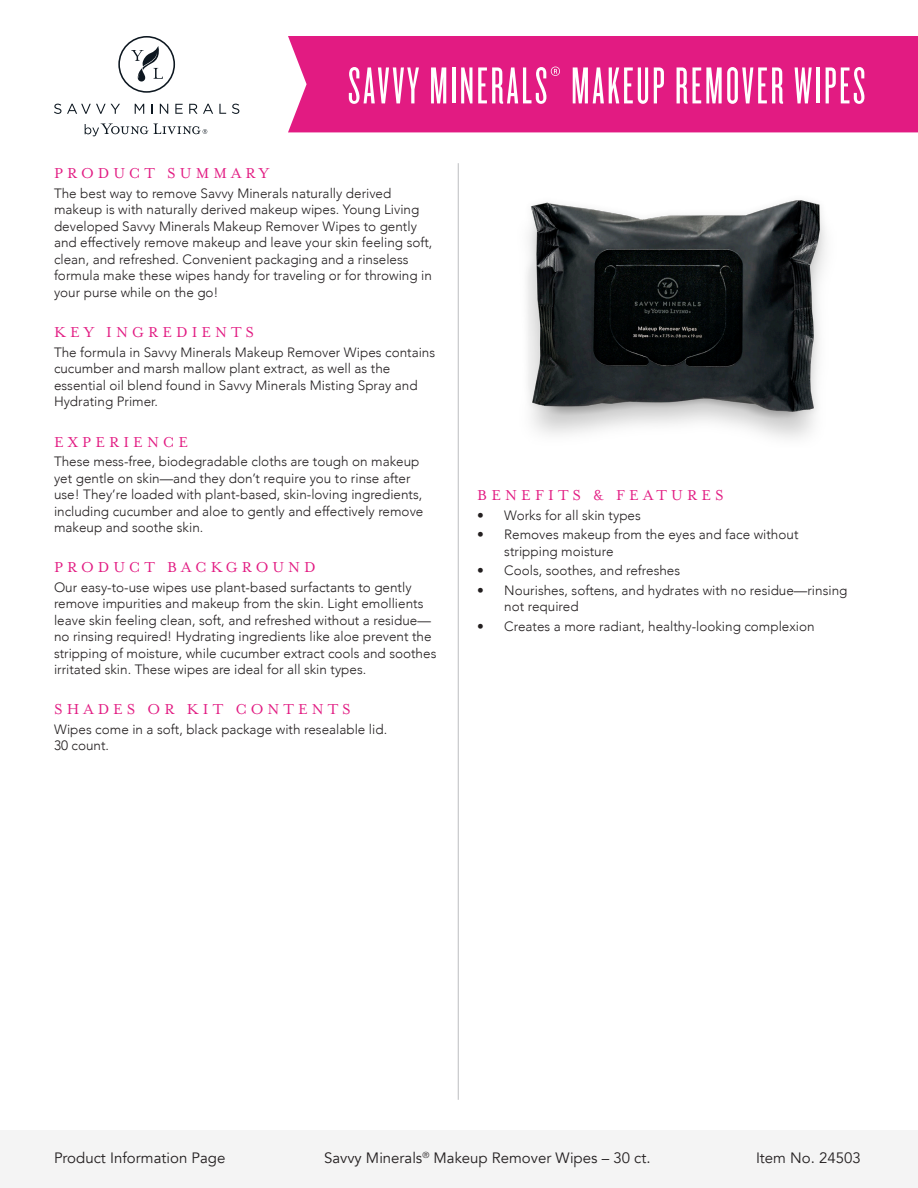
<style>
.page{position:relative;width:918px;height:1188px;background:#fff}
.page>*{position:absolute;margin:0;border:0;box-sizing:border-box;transform-origin:0 0}
.t1{font:54px "Knockout 26 Junior Flywght";letter-spacing:.05em;color:#fff}
.t2{font:16.5px "Mrs Eaves OT";letter-spacing:.25em;color:#e21b82}
.t3{font:15px "Avenir";color:#231f20}
.t4{font:300 13.5px/16.5px "Avenir";color:#231f20}
</style>
<div class="page">
<div style="left:288px;top:36px;width:630px;height:96px;background:#e21b82"></div>
<div style="left:0;top:1130px;width:918px;height:58px;background:#f4f4f4"></div>
<hr style="left:458px;top:163px;width:1px;height:937px;background:#bcbdc0">
<svg style="left:85px;top:123px;width:122px;height:13px"></svg>
<svg style="left:54px;top:104px;width:66px;height:10px"></svg>
<svg style="left:135px;top:104px;width:9px;height:10px"></svg>
<svg style="left:151px;top:104px;width:2px;height:10px"></svg>
<svg style="left:160px;top:104px;width:8px;height:10px"></svg>
<svg style="left:175px;top:104px;width:8px;height:10px"></svg>
<svg style="left:189px;top:104px;width:24px;height:10px"></svg>
<svg style="left:219px;top:104px;width:7px;height:10px"></svg>
<svg style="left:232px;top:104px;width:7px;height:10px"></svg>
<svg style="left:118px;top:36px;width:57px;height:57px"></svg>
<img style="left:527px;top:200px;width:299px;height:239px">
<p class="t1" style="left:348px;top:56px;width:519px">SAVVY MINERALS® MAKEUP REMOVER WIPES</p>
<p class="t2" style="left:54px;top:164px;width:217px">PRODUCT SUMMARY</p>
<p class="t4" style="left:54px;top:185px;width:380px">The best way to remove Savvy Minerals naturally derived makeup is with naturally derived makeup wipes. Young Living developed Savvy Minerals Makeup Remover Wipes to gently and effectively remove makeup and leave your skin feeling soft, clean, and refreshed. Convenient packaging and a rinseless formula make these wipes handy for traveling or for throwing in your purse while on the go!</p>
<p class="t2" style="left:54px;top:323px;width:202px">KEY INGREDIENTS</p>
<p class="t4" style="left:54px;top:344px;width:383px">The formula in Savvy Minerals Makeup Remover Wipes contains cucumber and marsh mallow plant extract, as well as the essential oil blend found in Savvy Minerals Misting Spray and Hydrating Primer.</p>
<p class="t2" style="left:54px;top:433px;width:136px">EXPERIENCE</p>
<p class="t4" style="left:54px;top:453px;width:371px">These mess-free, biodegradable cloths are tough on makeup yet gentle on skin—and they don’t require you to rinse after use! They’re loaded with plant-based, skin-loving ingredients, including cucumber and aloe to gently and effectively remove makeup and soothe skin.</p>
<p class="t2" style="left:54px;top:558px;width:263px">PRODUCT BACKGROUND</p>
<p class="t4" style="left:54px;top:579px;width:384px">Our easy-to-use wipes use plant-based surfactants to gently remove impurities and makeup from the skin. Light emollients leave skin feeling clean, soft, and refreshed without a residue— no rinsing required! Hydrating ingredients like aloe prevent the stripping of moisture, while cucumber extract cools and soothes irritated skin. These wipes are ideal for all skin types.</p>
<p class="t2" style="left:54px;top:701px;width:298px">SHADES OR KIT CONTENTS</p>
<p class="t4" style="left:54px;top:721px;width:335px">Wipes come in a soft, black package with resealable lid.<br>30 count.</p>
<p class="t2" style="left:477px;top:486px;width:248px">BENEFITS &amp; FEATURES</p>
<p class="t4" style="left:477px;top:507px;width:165px">• Works for all skin types</p>
<p class="t4" style="left:504px;top:526px;width:296px;text-indent:-27px">• Removes makeup from the eyes and face without stripping moisture</p>
<p class="t4" style="left:477px;top:562px;width:204px">• Cools, soothes, and refreshes</p>
<p class="t4" style="left:504px;top:582px;width:345px;text-indent:-27px">• Nourishes, softens, and hydrates with no residue—rinsing not required</p>
<p class="t4" style="left:477px;top:618px;width:339px">• Creates a more radiant, healthy-looking complexion</p>
<p class="t3" style="left:54px;top:1148px;width:173px">Product Information Page</p>
<p class="t3" style="left:324px;top:1148px;width:328px">Savvy Minerals<sup>®</sup> Makeup Remover Wipes – 30 ct.</p>
<p class="t3" style="left:756px;top:1148px;width:106px">Item No. 24503</p>
</div>
